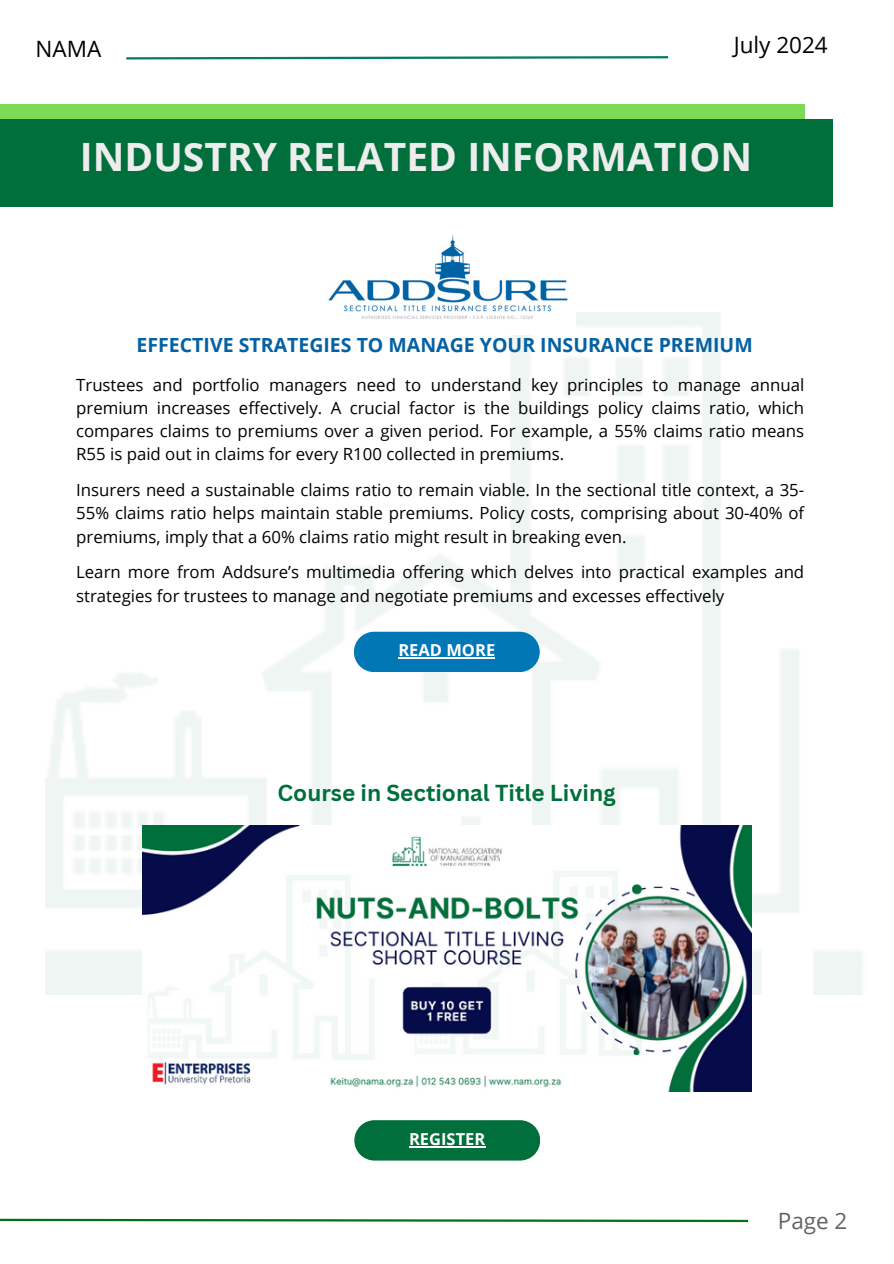
<style>
.page{position:relative;width:894px;height:1264px;background:#fff}
.page>*{position:absolute;margin:0;border:0;box-sizing:border-box;transform-origin:0 0}
.t1{font:700 39px "Open Sans";color:#ededed}
.t2{font:700 22.5px "Canva Sans";color:#016f3c}
.t3{font:22.5px "Open Sans";color:#000}
.t4{font:22.5px "Open Sans";color:#60665f}
.t5{font:700 19.5px "Open Sans";color:#0461a3}
.t6{font:16.8px/23.2px "Open Sans";color:#000;text-align:justify}
.t7{font:700 16.5px "Open Sans";color:#fff}
</style>
<div class="page">
<svg style="left:0;top:1218px;width:749px;height:5px"></svg>
<svg style="left:126px;top:56px;width:543px;height:4px"></svg>
<div style="left:0;top:104px;width:804px;height:87px;background:#7ed957"></div>
<div style="left:0;top:120px;width:831px;height:87px;background:#016f3c"></div>
<img style="left:46px;top:313px;width:816px;height:681px">
<img style="left:318px;top:235px;width:257px;height:99px">
<svg style="left:354px;top:631px;width:185px;height:41px;background:#1480ba"></svg>
<hr style="left:398px;top:657px;width:97px;height:1px;background:#fff">
<img style="left:142px;top:825px;width:609px;height:266px">
<svg style="left:354px;top:1120px;width:186px;height:40px;background:#107747"></svg>
<hr style="left:409px;top:1146px;width:76px;height:1px;background:#fff">
<h5 class="t3" style="left:36px;top:33px;width:67px">NAMA</h5>
<p class="t3" style="left:733px;top:29px;width:96px">July 2024</p>
<p class="t1" style="left:80px;top:129px;width:673px">INDUSTRY RELATED INFORMATION</p>
<p class="t5" style="left:136px;top:331px;width:617px">EFFECTIVE STRATEGIES TO MANAGE YOUR INSURANCE PREMIUM</p>
<p class="t6" style="left:76px;top:372px;width:729px">Trustees and portfolio managers need to understand key principles to manage annual premium increases effectively. A crucial factor is the buildings policy claims ratio, which compares claims to premiums over a given period. For example, a 55% claims ratio means R55 is paid out in claims for every R100 collected in premiums.</p>
<p class="t6" style="left:76px;top:478px;width:729px">Insurers need a sustainable claims ratio to remain viable. In the sectional title context, a 35- 55% claims ratio helps maintain stable premiums. Policy costs, comprising about 30-40% of premiums, imply that a 60% claims ratio might result in breaking even.</p>
<h3 class="t6" style="left:76px;top:560px;width:729px">Learn more from Addsure’s multimedia offering which delves into practical examples and strategies for trustees to manage and negotiate premiums and excesses effectively</h3>
<h4 class="t7" style="left:398px;top:639px;width:98px">READ MORE</h4>
<p class="t2" style="left:277px;top:776px;width:340px">Course in Sectional Title Living</p>
<p class="t7" style="left:409px;top:1127px;width:78px">REGISTER</p>
<p class="t4" style="left:777px;top:1204px;width:71px">Page 2</p>
</div>
